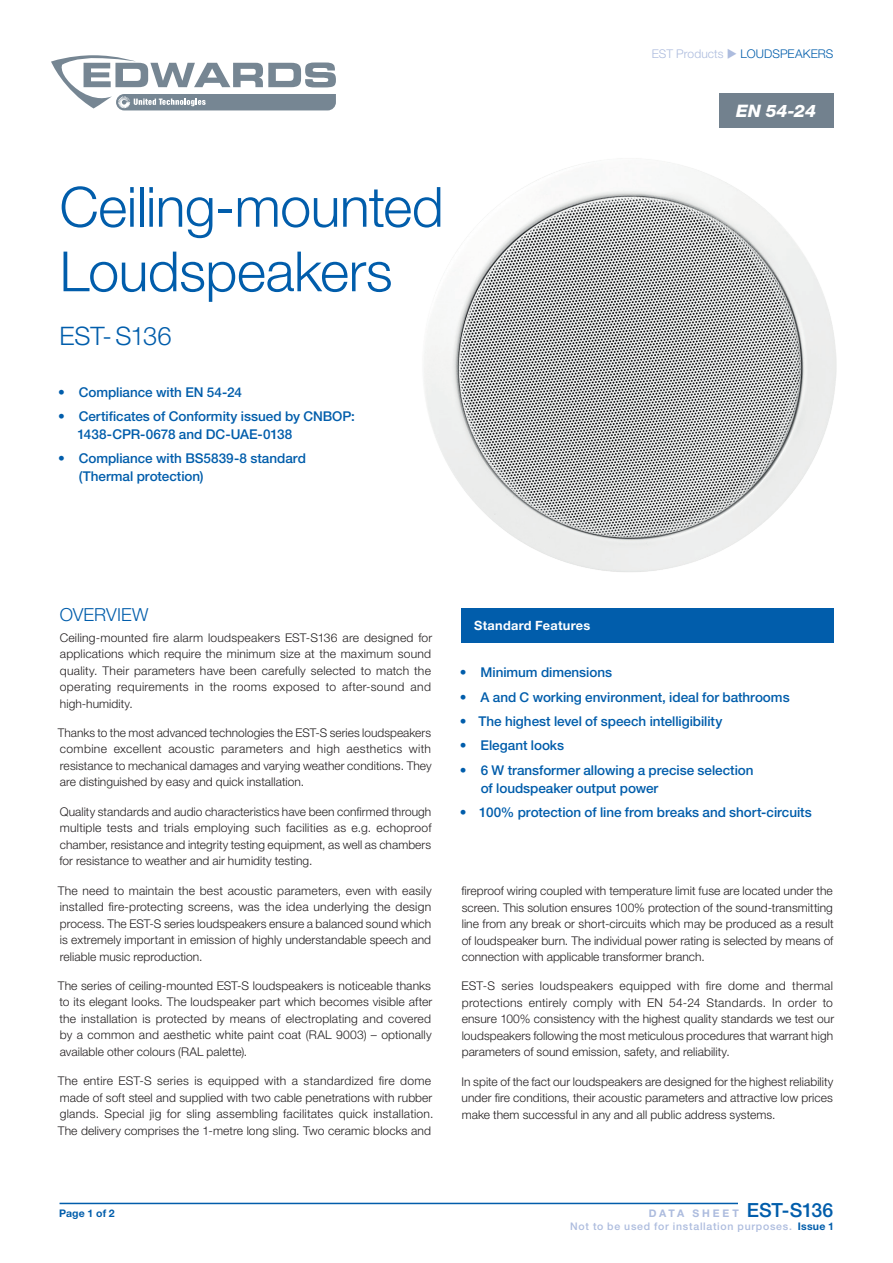
<style>
.page{position:relative;width:893px;height:1263px;background:#fff}
.page>*{position:absolute;margin:0;border:0;box-sizing:border-box;transform-origin:0 0}
.t1{font:300 55.5px/64.5px "Helvetica Neue LT Pro";letter-spacing:-.01em;color:#015dab}
.t2{font:300 25.5px "Helvetica Neue LT Pro";letter-spacing:-.01em;color:#015dab}
.t3{font:300 18px "Helvetica Neue LT Pro";letter-spacing:.005em;color:#015dab}
.t4{font:italic 800 17.25px "Helvetica Neue LT Pro";color:#fff}
.t5{font:500 13.5px/18px "Helvetica Neue LT Pro";letter-spacing:-.005em;color:#015dab}
.t6{font:700 12.75px "Helvetica Neue LT Pro";letter-spacing:.025em;color:#fff}
.p_8_5pt{font:300 12px/16.5px "Helvetica Neue LT Pro";letter-spacing:.005em;color:#231f20;text-align:justify}
.t7{font:300 12px "Helvetica Neue LT Pro";letter-spacing:.005em;color:#015dab}
.t8{font:500 10.5px "Helvetica Neue LT Pro";letter-spacing:.07em;color:#adbcde}
.t9{font:700 10.5px "Helvetica Neue LT Pro";color:#adbcde}
.t10{font:700 10.5px "Helvetica Neue LT Pro";letter-spacing:.01em;color:#015dab}
.s1{color:#adbcde}
.s2{font-weight:300}
.s3{font-weight:500;font-size:19.5px;color:#015dab}
.s4{font-weight:700;color:#015dab}
</style>
<div class="page">
<svg style="left:51px;top:55px;width:285px;height:55px"></svg>
<hr style="left:60px;top:1203px;width:678px;height:1px;background:#015dab">
<div style="left:719px;top:94px;width:114px;height:34px;background:#72818e"></div>
<img style="left:424px;top:162px;width:413px;height:410px">
<div style="left:461px;top:608px;width:372px;height:34px;background:#015dab"></div>
<p class="t7" style="left:652px;top:46px;width:183px"><span class="s1">EST Products</span> <span class="s1">◆</span> LOUDSPEAKERS</p>
<p class="t1" style="left:60px;top:174px;width:386px">Ceiling-mounted<br>Loudspeakers</p>
<p class="t2" style="left:60px;top:320px;width:114px">EST- S136</p>
<p class="t5" style="left:58px;top:383px;width:185px"><span class="s2">•</span> Compliance with EN 54-24</p>
<p class="t5" style="left:77px;top:407px;width:279px;text-indent:-19px"><span class="s2">•</span> Certificates of Conformity issued by CNBOP:<br>1438-CPR-0678 and DC-UAE-0138</p>
<p class="t5" style="left:79px;top:449px;width:229px;text-indent:-21px"><span class="s2">•</span> Compliance with BS5839-8 standard (Thermal protection)</p>
<p class="t4" style="left:736px;top:100px;width:81px">EN 54-24</p>
<p class="t3" style="left:60px;top:603px;width:90px">OVERVIEW</p>
<p class="p_8_5pt" style="left:60px;top:629px;width:374px">Ceiling-mounted fire alarm loudspeakers EST-S136 are designed for applications which require the minimum size at the maximum sound quality. Their parameters have been carefully selected to match the operating requirements in the rooms exposed to after-sound and high-humidity.</p>
<p class="p_8_5pt" style="left:58px;top:724px;width:375px">Thanks to the most advanced technologies the EST-S series loudspeakers combine excellent acoustic parameters and high aesthetics with resistance to mechanical damages and varying weather conditions. They are distinguished by easy and quick installation.</p>
<p class="p_8_5pt" style="left:60px;top:803px;width:373px">Quality standards and audio characteristics have been confirmed through multiple tests and trials employing such facilities as e.g. echoproof chamber, resistance and integrity testing equipment, as well as chambers for resistance to weather and air humidity testing.</p>
<p class="p_8_5pt" style="left:58px;top:882px;width:375px">The need to maintain the best acoustic parameters, even with easily installed fire-protecting screens, was the idea underlying the design process. The EST-S series loudspeakers ensure a balanced sound which is extremely important in emission of highly understandable speech and reliable music reproduction.</p>
<p class="p_8_5pt" style="left:58px;top:977px;width:376px">The series of ceiling-mounted EST-S loudspeakers is noticeable thanks to its elegant looks. The loudspeaker part which becomes visible after the installation is protected by means of electroplating and covered by a common and aesthetic white paint coat (RAL 9003) – optionally available other colours (RAL palette).</p>
<p class="p_8_5pt" style="left:58px;top:1072px;width:377px;text-align:left">The entire EST-S series is equipped with a standardized fire dome made of soft steel and supplied with two cable penetrations with rubber glands. Special jig for sling assembling facilitates quick installation.<br>The delivery comprises the 1-metre long sling. Two ceramic blocks and</p>
<p class="t6" style="left:474px;top:617px;width:118px">Standard Features</p>
<p class="t5" style="left:460px;top:663px;width:154px"><span class="s2">•</span> Minimum dimensions</p>
<p class="t5" style="left:460px;top:688px;width:331px"><span class="s2">•</span> A and C working environment, ideal for bathrooms</p>
<p class="t5" style="left:460px;top:712px;width:264px"><span class="s2">•</span> The highest level of speech intelligibility</p>
<p class="t5" style="left:460px;top:736px;width:106px"><span class="s2">•</span> Elegant looks</p>
<p class="t5" style="left:481px;top:761px;width:274px;text-indent:-21px"><span class="s2">•</span> 6 W transformer allowing a precise selection of loudspeaker output power</p>
<p class="t5" style="left:460px;top:803px;width:353px"><span class="s2">•</span> 100% protection of line from breaks and short-circuits</p>
<p class="p_8_5pt" style="left:461px;top:882px;width:374px">fireproof wiring coupled with temperature limit fuse are located under the screen. This solution ensures 100% protection of the sound-transmitting line from any break or short-circuits which may be produced as a result of loudspeaker burn. The individual power rating is selected by means of connection with applicable transformer branch.</p>
<p class="p_8_5pt" style="left:462px;top:977px;width:374px">EST-S series loudspeakers equipped with fire dome and thermal protections entirely comply with EN 54-24 Standards. In order to ensure 100% consistency with the highest quality standards we test our loudspeakers following the most meticulous procedures that warrant high parameters of sound emission, safety, and reliability.</p>
<p class="p_8_5pt" style="left:462px;top:1073px;width:373px">In spite of the fact our loudspeakers are designed for the highest reliability under fire conditions, their acoustic parameters and attractive low prices make them successful in any and all public address systems.</p>
<p class="t10" style="left:59px;top:1206px;width:57px">Page 1 of 2</p>
<p class="t9" style="left:649px;top:1206px;width:186px">DATA S H E E T <span class="s3">EST-S136</span></p>
<p class="t8" style="left:570px;top:1220px;width:265px">Not to be used for installation purposes. <span class="s4">Issue 1</span></p>
</div>
